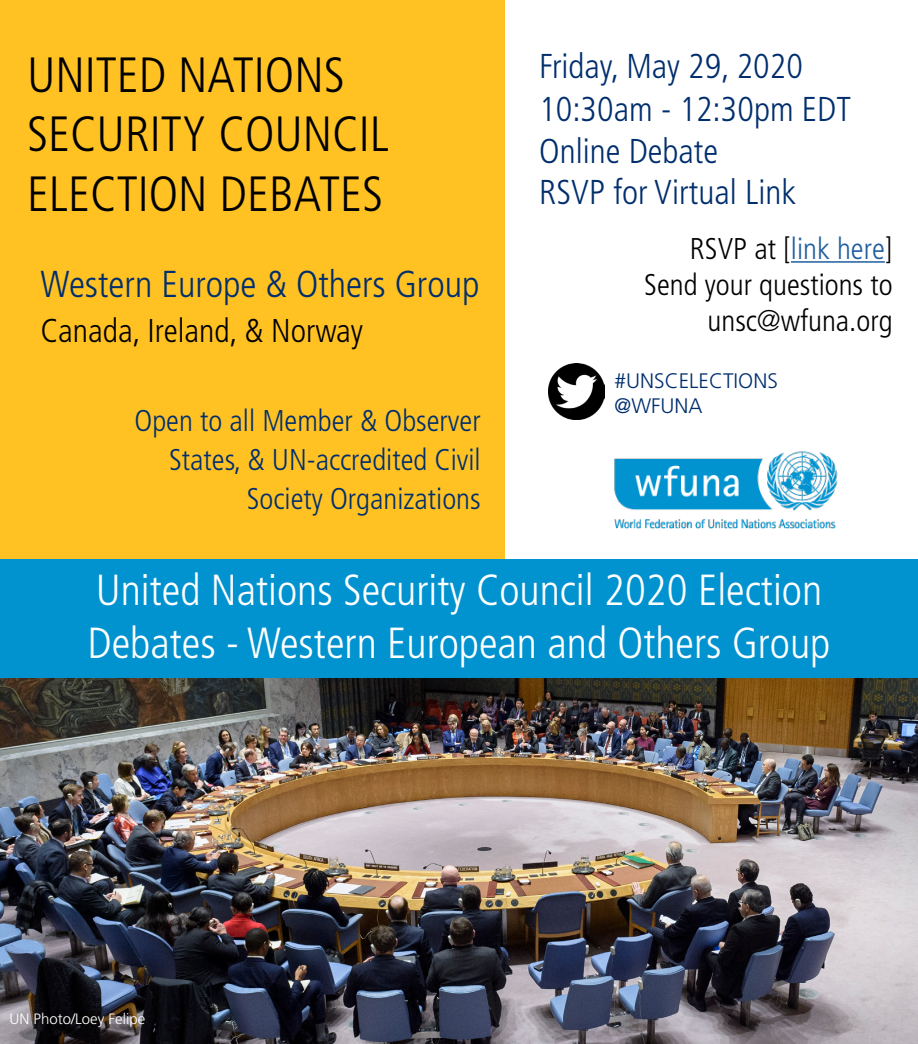
<style>
.page{position:relative;width:918px;height:1044px;background:#fff}
.page>*{position:absolute;margin:0;border:0;box-sizing:border-box;transform-origin:0 0}
.t1{font:300 condensed 49.5px/59.4px "Frutiger LT Std";color:#000}
.t2{font:300 condensed 43.5px/52.2px "Frutiger LT Std";color:#fff}
.t3{font:300 condensed 37.5px "Frutiger LT Std";color:#002e6d}
.t4{font:300 condensed 34.5px/41.8px "Frutiger LT Std";color:#002e6d}
.t5{font:300 condensed 33px "Frutiger LT Std";color:#000}
.t6{font:300 condensed 30px/39px "Frutiger LT Std";color:#002e6d;text-align:right}
.t7{font:300 condensed 30px/36px "Frutiger LT Std";color:#000;text-align:right}
.t8{font:300 21px/25.2px "Frutiger LT Std";color:#002e6d}
.t9{font:300 15px "Frutiger LT Std";color:#fff}
.s1{color:#215e9e}
</style>
<div class="page">
<div style="left:0;top:0;width:505px;height:560px;background:#ffc222"></div>
<div style="left:0;top:560px;width:918px;height:118px;background:#0093d0"></div>
<hr style="left:791px;top:261px;width:94px;height:2px;background:#215e9e">
<img style="left:548px;top:363px;width:56px;height:56px">
<img style="left:614px;top:451px;width:224px;height:77px">
<img style="left:0;top:678px;width:918px;height:366px">
<p class="t1" style="left:27px;top:46px;width:364px">UNITED NATIONS<br>SECURITY COUNCIL<br>ELECTION DEBATES</p>
<p class="t3" style="left:40px;top:262px;width:441px">Western Europe &amp; Others Group</p>
<p class="t5" style="left:40px;top:311px;width:324px">Canada, Ireland, &amp; Norway</p>
<p class="t6" style="left:135px;top:401px;width:348px">Open to all Member &amp; Observer<br>States, &amp; UN-accredited Civil<br>Society Organizations</p>
<p class="t4" style="left:539px;top:46px;width:313px">Friday, May 29, 2020<br>10:30am - 12:30pm EDT<br>Online Debate<br>RSVP for Virtual Link</p>
<p class="t7" style="left:644px;top:231px;width:250px">RSVP at [<span class="s1">link here</span>]<br>Send your questions to unsc@wfuna.org</p>
<p class="t8" style="left:615px;top:368px;width:165px">#UNSCELECTIONS @WFUNA</p>
<p class="t2" style="left:88px;top:565px;width:744px">United Nations Security Council 2020 Election<br>Debates - Western European and Others Group</p>
<p class="t9" style="left:9px;top:1011px;width:137px">UN Photo/Loey Felipe</p>
</div>
